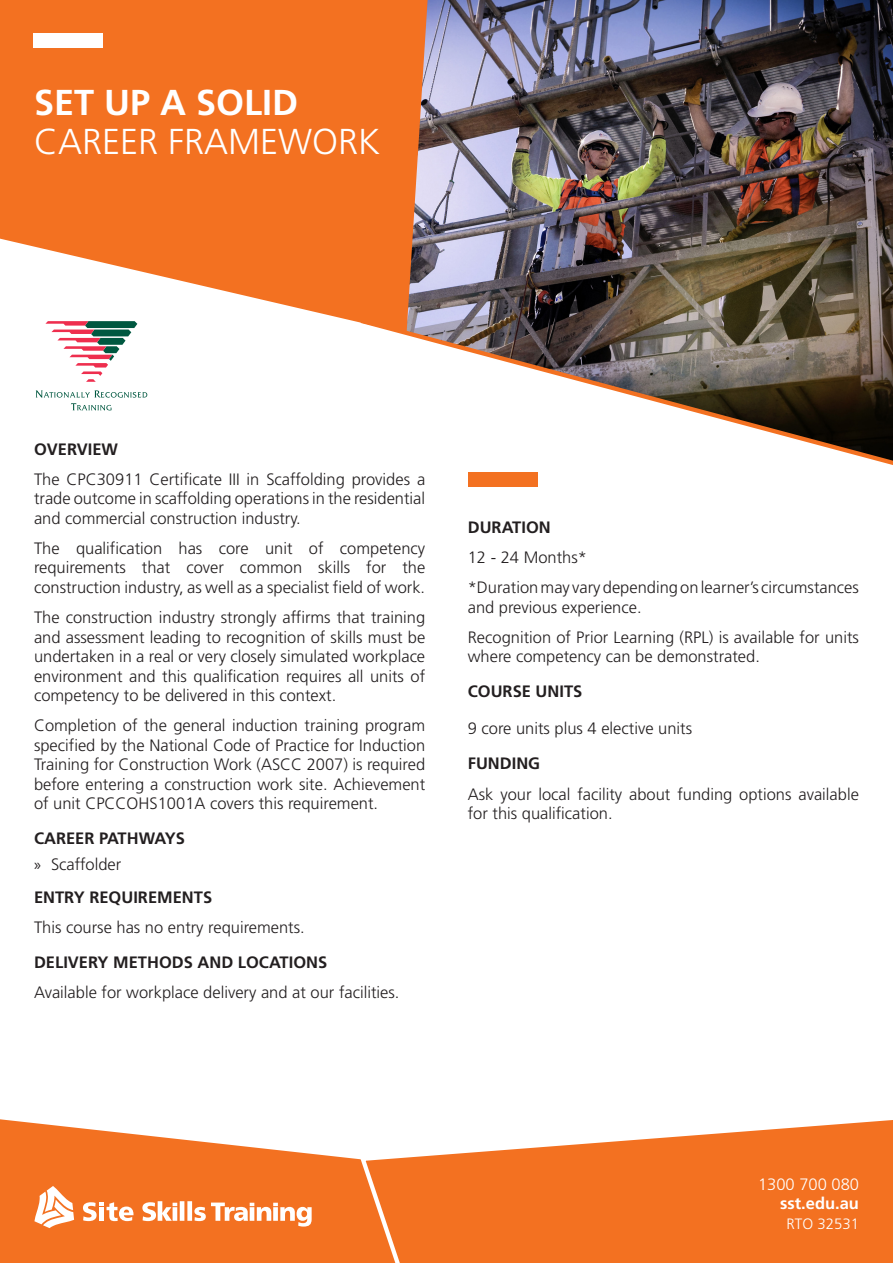
<style>
.page{position:relative;width:893px;height:1263px;background:#fff}
.page>*{position:absolute;margin:0;border:0;box-sizing:border-box;transform-origin:0 0}
.t1{font:300 36px "Frutiger";color:#fff}
.t2{font:700 36px "Frutiger";color:#fff}
.Body{font:300 16.5px/19.5px "Frutiger";color:#231f20;text-align:justify}
.t3{font:700 16.5px "Frutiger";color:#231f20}
.t4{font:300 16.5px "Frutiger";color:#fff}
.t5{font:700 16.5px "Frutiger";color:#fff}
.t6{font:300 15px "Frutiger";color:#fff}
.s1{font-family:"Myriad Pro";font-weight:400}
</style>
<div class="page">
<svg style="left:0;top:1119px;width:357px;height:144px;fill:#f37121"></svg>
<svg style="left:142px;top:1201px;width:170px;height:25px"></svg>
<svg style="left:83px;top:1202px;width:50px;height:19px"></svg>
<svg style="left:34px;top:1186px;width:40px;height:42px"></svg>
<svg style="left:357px;top:1120px;width:536px;height:143px;background:#f48642"></svg>
<img style="left:410px;top:0;width:483px;height:465px">
<svg style="left:0;top:0;width:431px;height:336px;background:#f18442"></svg>
<div style="left:33px;top:33px;width:70px;height:15px;background:#fff"></div>
<svg style="left:45px;top:321px;width:92px;height:61px"></svg>
<svg style="left:36px;top:390px;width:111px;height:21px"></svg>
<div style="left:468px;top:472px;width:70px;height:15px;background:#f37121"></div>
<p class="t2" style="left:34px;top:81px;width:266px">SET UP A SOLID</p>
<p class="t1" style="left:34px;top:121px;width:348px">CAREER FRAMEWORK</p>
<h2 class="t3" style="left:34px;top:439px;width:86px">OVERVIEW</h2>
<p class="Body" style="left:34px;top:469px;width:393px">The CPC30911 Certificate III in Scaffolding provides a trade outcome in scaffolding operations in the residential and commercial construction industry.</p>
<p class="Body" style="left:34px;top:538px;width:393px">The qualification has core unit of competency requirements that cover common skills for the construction industry, as well as a specialist field of work.</p>
<p class="Body" style="left:34px;top:607px;width:393px">The construction industry strongly affirms that training and assessment leading to recognition of skills must be undertaken in a real or very closely simulated workplace environment and this qualification requires all units of competency to be delivered in this context.</p>
<p class="Body" style="left:34px;top:716px;width:393px">Completion of the general induction training program specified by the National Code of Practice for Induction Training for Construction Work (ASCC 2007) is required before entering a construction work site. Achievement of unit CPCCOHS1001A covers this requirement.</p>
<h2 class="t3" style="left:34px;top:829px;width:153px">CAREER PATHWAYS</h2>
<p class="Body" style="left:34px;top:854px;width:89px"><span class="s1">»</span> Scaffolder</p>
<h2 class="t3" style="left:34px;top:887px;width:180px">ENTRY REQUIREMENTS</h2>
<p class="Body" style="left:34px;top:917px;width:272px">This course has no entry requirements.</p>
<h2 class="t3" style="left:34px;top:953px;width:295px">DELIVERY METHODS AND LOCATIONS</h2>
<p class="Body" style="left:34px;top:983px;width:367px">Available for workplace delivery and at our facilities.</p>
<h2 class="t3" style="left:468px;top:517px;width:85px">DURATION</h2>
<p class="Body" style="left:468px;top:547px;width:121px">12 - 24 Months*</p>
<p class="Body" style="left:468px;top:577px;width:393px">*Duration may vary depending on learner’s circumstances and previous experience.</p>
<p class="Body" style="left:468px;top:627px;width:393px">Recognition of Prior Learning (RPL) is available for units where competency can be demonstrated.</p>
<h2 class="t3" style="left:468px;top:682px;width:116px">COURSE UNITS</h2>
<h2 class="Body" style="left:468px;top:718px;width:226px">9 core units plus 4 elective units</h2>
<h2 class="t3" style="left:468px;top:753px;width:74px">FUNDING</h2>
<p class="Body" style="left:468px;top:784px;width:393px">Ask your local facility about funding options available for this qualification.</p>
<p class="t4" style="left:758px;top:1174px;width:102px">1300 700 080</p>
<p class="t5" style="left:780px;top:1194px;width:80px">sst.edu.au</p>
<p class="t6" style="left:786px;top:1215px;width:74px">RTO 32531</p>
</div>
